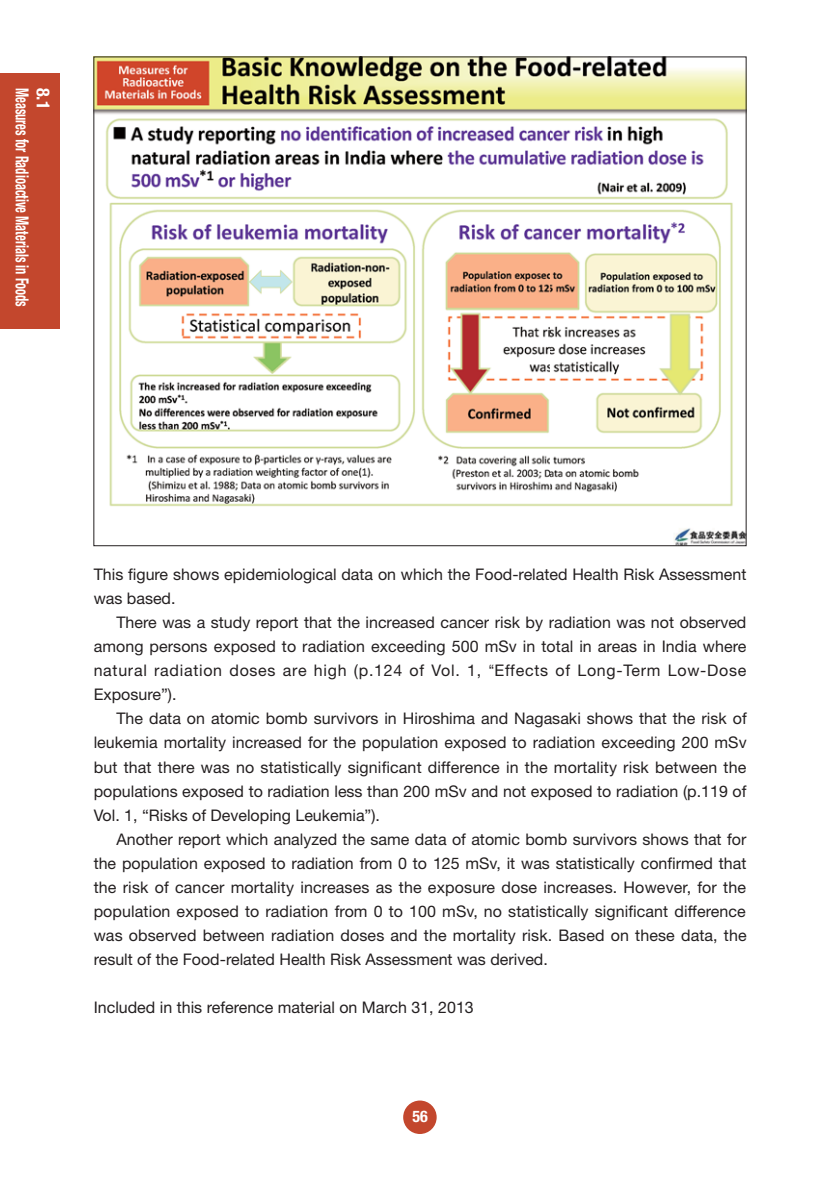
<style>
.page{position:relative;width:840px;height:1191px;background:#fff}
.page>*{position:absolute;margin:0;border:0;box-sizing:border-box;transform-origin:0 0}
.t1{font:700 condensed 18px "Helvetica Neue LT Std";color:#fff;scale:.69 1}
.t2{font:700 condensed 18px "Helvetica Neue LT Std";color:#fff}
.t3{font:16px/24px "Helvetica Neue LT Std";color:#231f20;text-align:justify}
.t4{font:700 condensed 16px "Helvetica Neue LT Std";color:#fff}
</style>
<div class="page">
<div style="left:403px;top:1100px;width:33px;height:34px;background:#c3472d;border-radius:50%"></div>
<div style="left:0;top:74px;width:60px;height:255px;background:#c3472d"></div>
<img style="left:96px;top:59px;width:648px;height:485px">
<p class="t1" style="left:29px;top:88px;width:319px;rotate:90deg">Measures for Radioactive Materials in Foods</p>
<p class="t2" style="left:49px;top:88px;width:23px;rotate:90deg">8.1</p>
<p class="t3" style="left:94px;top:564px;width:654px">This figure shows epidemiological data on which the Food-related Health Risk Assessment was based.</p>
<p class="t3" style="left:94px;top:612px;width:654px;text-indent:23px">There was a study report that the increased cancer risk by radiation was not observed among persons exposed to radiation exceeding 500 mSv in total in areas in India where natural radiation doses are high (p.124 of Vol. 1, “Effects of Long-Term Low-Dose Exposure”).</p>
<p class="t3" style="left:94px;top:708px;width:654px;text-indent:23px">The data on atomic bomb survivors in Hiroshima and Nagasaki shows that the risk of leukemia mortality increased for the population exposed to radiation exceeding 200 mSv but that there was no statistically significant difference in the mortality risk between the populations exposed to radiation less than 200 mSv and not exposed to radiation (p.119 of Vol. 1, “Risks of Developing Leukemia”).</p>
<p class="t3" style="left:94px;top:828px;width:654px;text-indent:23px">Another report which analyzed the same data of atomic bomb survivors shows that for the population exposed to radiation from 0 to 125 mSv, it was statistically confirmed that the risk of cancer mortality increases as the exposure dose increases. However, for the population exposed to radiation from 0 to 100 mSv, no statistically significant difference was observed between radiation doses and the mortality risk. Based on these data, the result of the Food-related Health Risk Assessment was derived.</p>
<p class="t3" style="left:94px;top:996px;width:381px">Included in this reference material on March 31, 2013</p>
<p class="t4" style="left:412px;top:1110px;width:17px">56</p>
</div>
